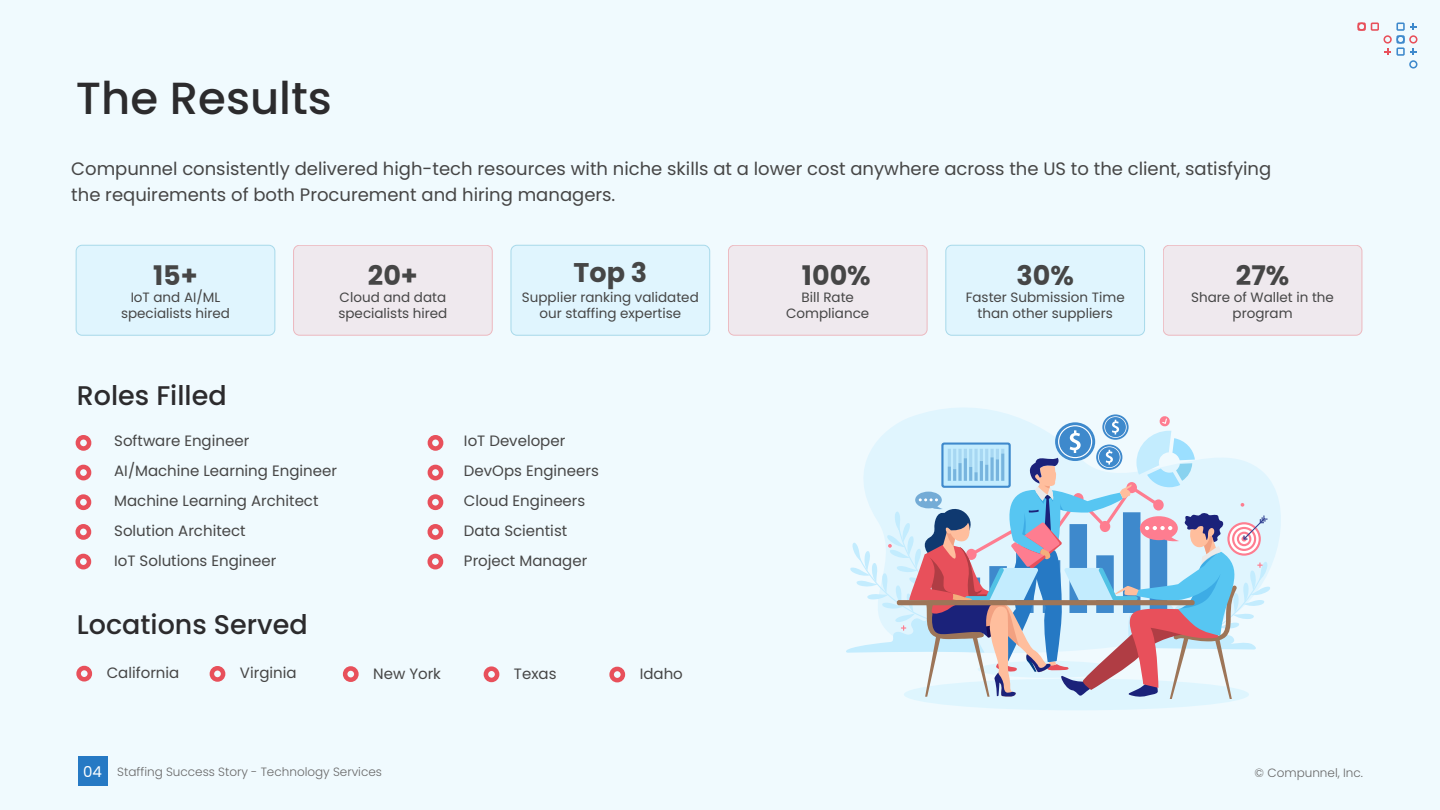
<style>
.page{position:relative;width:1440px;height:810px;background:#f0fafe}
.page>*{position:absolute;margin:0;border:0;box-sizing:border-box;transform-origin:0 0}
.t1{font:500 45px "Poppins";color:#2c2b2d}
.t2{font:500 27px "Poppins";color:#2c2b2d}
.t3{font:700 27px "Poppins";color:#464646}
.t4{font:18px/26.2px "Poppins";color:#464646}
.t5{font:15px/30px "Poppins";color:#464646}
.t6{font:13.5px/16.2px "Poppins";color:#464646;text-align:center}
.t7{font:300 12px "Poppins";color:#686868}
.s1{font-weight:400;font-size:15px;color:#fff}
</style>
<div class="page">
<div style="left:78px;top:756px;width:30px;height:30px;background:#2679c4"></div>
<svg style="left:918px;top:408px;width:363px;height:160px"></svg>
<div style="left:904px;top:679px;width:345px;height:31px;background:#def5fe;border-radius:50%"></div>
<svg style="left:846px;top:415px;width:424px;height:284px"></svg>
<div style="left:76px;top:245px;width:199px;height:90px;background:#e0f5fe;border-radius:6px"></div>
<div style="left:76px;top:245px;width:199px;height:90px;border:1px solid #a7d9ea;border-radius:6px"></div>
<div style="left:294px;top:245px;width:198px;height:90px;background:#efe9ee;border-radius:6px"></div>
<div style="left:293px;top:245px;width:199px;height:90px;border:1px solid #e8505b;border-radius:6px"></div>
<div style="left:511px;top:245px;width:199px;height:90px;background:#e0f5fe;border-radius:6px"></div>
<div style="left:511px;top:245px;width:199px;height:90px;border:1px solid #a7d9ea;border-radius:6px"></div>
<div style="left:728px;top:245px;width:199px;height:90px;background:#efe9ee;border-radius:6px"></div>
<div style="left:728px;top:245px;width:199px;height:90px;border:1px solid #e8505b;border-radius:6px"></div>
<div style="left:946px;top:245px;width:199px;height:90px;background:#e0f5fe;border-radius:6px"></div>
<div style="left:946px;top:245px;width:199px;height:90px;border:1px solid #a7d9ea;border-radius:6px"></div>
<div style="left:1163px;top:245px;width:199px;height:90px;background:#efe9ee;border-radius:6px"></div>
<div style="left:1163px;top:245px;width:199px;height:90px;border:1px solid #e8505b;border-radius:6px"></div>
<div style="left:76px;top:435px;width:15px;height:16px;border:4px solid #e8505b;border-radius:50%"></div>
<div style="left:76px;top:465px;width:15px;height:15px;border:4px solid #e8505b;border-radius:50%"></div>
<div style="left:76px;top:494px;width:15px;height:16px;border:4px solid #e8505b;border-radius:50%"></div>
<div style="left:76px;top:524px;width:15px;height:16px;border:4px solid #e8505b;border-radius:50%"></div>
<div style="left:75px;top:554px;width:16px;height:15px;border:4px solid #e8505b;border-radius:50%"></div>
<div style="left:76px;top:666px;width:16px;height:16px;border:4px solid #e8505b;border-radius:50%"></div>
<div style="left:210px;top:666px;width:15px;height:16px;border:4px solid #e8505b;border-radius:50%"></div>
<div style="left:343px;top:666px;width:16px;height:16px;border:4px solid #e8505b;border-radius:50%"></div>
<div style="left:484px;top:666px;width:15px;height:16px;border:4px solid #e8505b;border-radius:50%"></div>
<div style="left:609px;top:667px;width:16px;height:15px;border:4px solid #e8505b;border-radius:50%"></div>
<div style="left:428px;top:435px;width:15px;height:16px;border:4px solid #e8505b;border-radius:50%"></div>
<div style="left:428px;top:465px;width:15px;height:15px;border:4px solid #e8505b;border-radius:50%"></div>
<div style="left:428px;top:494px;width:15px;height:16px;border:4px solid #e8505b;border-radius:50%"></div>
<div style="left:428px;top:524px;width:15px;height:16px;border:4px solid #e8505b;border-radius:50%"></div>
<div style="left:427px;top:554px;width:16px;height:15px;border:4px solid #e8505b;border-radius:50%"></div>
<svg style="left:1357px;top:22px;width:61px;height:47px"></svg>
<h1 class="t1" style="left:76px;top:72px;width:258px">The Results</h1>
<p class="t4" style="left:71px;top:155px;width:1202px">Compunnel consistently delivered high-tech resources with niche skills at a lower cost anywhere across the US to the client, satisfying the requirements of both Procurement and hiring managers.</p>
<h2 class="t3" style="left:153px;top:260px;width:46px">15+</h2>
<p class="t6" style="left:121px;top:289px;width:110px">IoT and AI/ML specialists hired</p>
<h2 class="t3" style="left:368px;top:260px;width:51px">20+</h2>
<p class="t6" style="left:338px;top:289px;width:110px;text-align:left">Cloud and data specialists hired</p>
<h2 class="t3" style="left:574px;top:257px;width:75px">Top 3</h2>
<p class="t6" style="left:522px;top:289px;width:178px">Supplier ranking validated our staffing expertise</p>
<h2 class="t2" style="left:77px;top:380px;width:151px">Roles Filled</h2>
<p class="t5" style="left:114px;top:426px;width:224px">Software Engineer<br>AI/Machine Learning Engineer<br>Machine Learning Architect<br>Solution Architect<br>IoT Solutions Engineer</p>
<p class="t5" style="left:464px;top:426px;width:136px">IoT Developer<br>DevOps Engineers<br>Cloud Engineers<br>Data Scientist<br>Project Manager</p>
<h2 class="t2" style="left:77px;top:609px;width:232px">Locations Served</h2>
<p class="t5" style="left:107px;top:658px;width:74px">California</p>
<p class="t5" style="left:240px;top:658px;width:58px">Virginia</p>
<p class="t5" style="left:373px;top:659px;width:69px">New York</p>
<p class="t5" style="left:514px;top:659px;width:44px">Texas</p>
<p class="t5" style="left:640px;top:659px;width:45px">Idaho</p>
<h2 class="t3" style="left:802px;top:260px;width:70px">100%</h2>
<p class="t6" style="left:786px;top:289px;width:85px">Bill Rate<br>Compliance</p>
<h2 class="t3" style="left:1016px;top:260px;width:59px">30%</h2>
<p class="t6" style="left:966px;top:289px;width:161px">Faster Submission Time than other suppliers</p>
<h2 class="t3" style="left:1236px;top:260px;width:55px">27%</h2>
<p class="t6" style="left:1191px;top:289px;width:144px">Share of Wallet in the program</p>
<p class="t7" style="left:83px;top:765px;width:300px"><span class="s1">04</span> Staffing Success Story - Technology Services</p>
<p class="t7" style="left:1255px;top:766px;width:110px">© Compunnel, Inc.</p>
</div>
